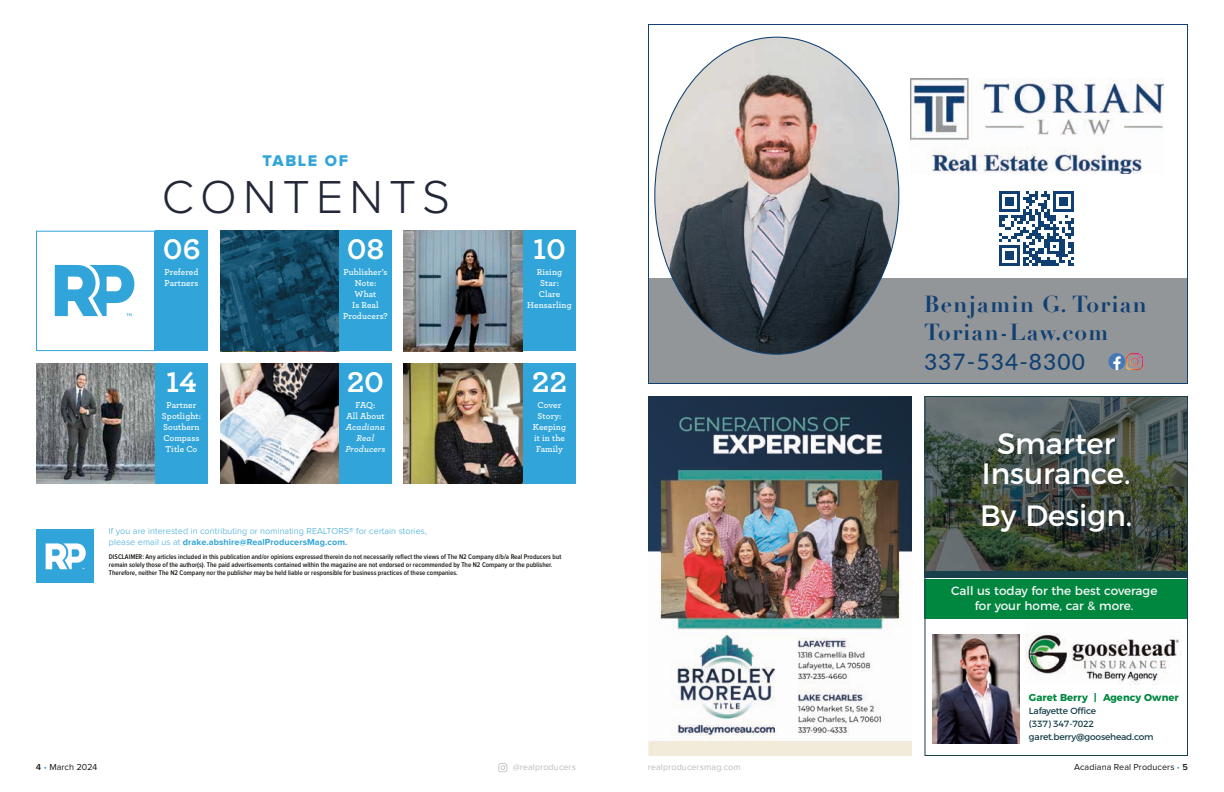
<style>
.page{position:relative;width:1224px;height:792px;background:#fff}
.page>*{position:absolute;margin:0;border:0;box-sizing:border-box;transform-origin:0 0}
.t1{font:300 48px "Proxima Nova";letter-spacing:.13em;color:#232838}
.t2{font:700 30px "Archer Pro";color:#fff}
.t3{font:29.4px/29.8px "Montserrat";color:#fff;text-align:center}
.t4{font:700 22.7px/27.2px "Didot";letter-spacing:.05em;color:#104072}
.t5{font:500 22.7px "Lato";letter-spacing:.05em;color:#104072}
.t6{font:16.1px "Proxima Nova Extrabld";letter-spacing:.1em;color:#31a5d9}
.t7{font:12px/14.4px "Montserrat";color:#f6f6f6;text-align:center}
.t8{font:700 10px "Montserrat";color:#00873f}
.t9{font:600 9px/11px "Archer Pro";letter-spacing:.01em;color:#fff;text-align:center}
.t10{font:300 9px/11px "Proxima Nova";letter-spacing:.01em;color:#31a5d9}
.t11{font:9px/13px "Montserrat";letter-spacing:-.02em;color:#19404b}
.t12{font:9px "Proxima Nova";letter-spacing:.01em;color:#171713}
.t13{font:9px "Proxima Nova";letter-spacing:.01em;color:#bbbcbc}
.t14{font:italic 600 9px/11px "Archer Pro";letter-spacing:.01em;color:#fff;text-align:center}
.t15{font:600 7px/8px "Proxima Nova Cond";color:#171713}
.s1{font-weight:700}
.s2{font-weight:600}
.s3{color:#31a5d9}
</style>
<div class="page">
<svg style="left:498px;top:763px;width:9px;height:9px"></svg>
<svg style="left:648px;top:24px;width:540px;height:360px"></svg>
<svg style="left:999px;top:191px;width:75px;height:75px"></svg>
<svg style="left:1108px;top:353px;width:17px;height:17px"></svg>
<img style="left:1126px;top:354px;width:17px;height:16px">
<img style="left:648px;top:396px;width:264px;height:360px">
<svg style="left:55px;top:265px;width:80px;height:51px"></svg>
<img style="left:924px;top:396px;width:264px;height:360px">
<div style="left:36px;top:529px;width:57px;height:53px;background:#31a5d9"></div>
<svg style="left:46px;top:543px;width:40px;height:26px"></svg>
<div style="left:36px;top:231px;width:119px;height:120px;border:1px solid #31a5d9"></div>
<div style="left:155px;top:231px;width:53px;height:120px;background:#31a5d9"></div>
<img style="left:36px;top:363px;width:119px;height:121px">
<div style="left:155px;top:363px;width:53px;height:121px;background:#31a5d9"></div>
<svg style="left:220px;top:231px;width:119px;height:120px;background:#144a65"></svg>
<div style="left:339px;top:231px;width:53px;height:120px;background:#31a5d9"></div>
<img style="left:220px;top:363px;width:119px;height:121px">
<div style="left:339px;top:363px;width:53px;height:121px;background:#31a5d9"></div>
<img style="left:404px;top:231px;width:119px;height:120px">
<div style="left:523px;top:231px;width:53px;height:120px;background:#31a5d9"></div>
<img style="left:404px;top:363px;width:119px;height:121px">
<div style="left:523px;top:363px;width:53px;height:121px;background:#31a5d9"></div>
<h3 class="t6" style="left:263px;top:153px;width:87px">TABLE OF</h3>
<h1 class="t1" style="left:162px;top:175px;width:290px">CONTENTS</h1>
<h2 class="t2" style="left:163px;top:226px;width:39px">06</h2>
<p class="t9" style="left:165px;top:266px;width:35px;text-align:left">Prefered<br>Partners</p>
<h2 class="t2" style="left:166px;top:358px;width:32px">14</h2>
<p class="t9" style="left:162px;top:399px;width:41px">Partner<br>Spotlight:<br>Southern<br>Compass<br>Title Co</p>
<h2 class="t2" style="left:347px;top:226px;width:39px">08</h2>
<p class="t9" style="left:343px;top:266px;width:46px">Publisher’s<br>Note:<br>What<br>Is Real<br>Producers?</p>
<h2 class="t2" style="left:347px;top:358px;width:39px">20</h2>
<p class="t9" style="left:346px;top:399px;width:40px">FAQ:<br>All About</p>
<p class="t14" style="left:345px;top:421px;width:42px">Acadiana<br>Real<br>Producers</p>
<p class="t10" style="left:109px;top:526px;width:320px">If you are interested in contributing or nominating REALTORS® for certain stories, please email us at <span class="s1">drake.abshire@RealProducersMag.com.</span></p>
<h2 class="t2" style="left:533px;top:226px;width:34px">10</h2>
<p class="t9" style="left:527px;top:266px;width:46px">Rising<br>Star:<br>Clare<br>Hensarling</p>
<h2 class="t2" style="left:532px;top:358px;width:37px">22</h2>
<p class="t9" style="left:533px;top:399px;width:35px">Cover<br>Story:<br>Keeping it in the<br>Family</p>
<p class="t15" style="left:109px;top:553px;width:454px">DISCLAIMER: Any articles included in this publication and/or opinions expressed therein do not necessarily reflect the views of The N2 Company d/b/a Real Producers but remain solely those of the author(s). The paid advertisements contained within the magazine are not endorsed or recommended by The N2 Company or the publisher.<br>Therefore, neither The N2 Company nor the publisher may be held liable or responsible for business practices of these companies.</p>
<h3 class="t4" style="left:924px;top:291px;width:224px">Benjamin G. Torian<br>Torian-Law.com</h3>
<h3 class="t5" style="left:924px;top:345px;width:162px">337-534-8300</h3>
<h3 class="t3" style="left:982px;top:426px;width:150px">Smarter<br>Insurance.</h3>
<h3 class="t3" style="left:980px;top:498px;width:154px">By Design.</h3>
<h3 class="t7" style="left:951px;top:583px;width:208px">Call us today for the best coverage for your home, car &amp; more.</h3>
<h3 class="t8" style="left:1029px;top:690px;width:151px">Garet Berry | Agency Owner</h3>
<p class="t11" style="left:1029px;top:704px;width:126px">Lafayette Office<br>(337) 347-7022 garet.berry@goosehead.com</p>
<p class="t12" style="left:36px;top:762px;width:63px"><span class="s2">4</span> <span class="s3">•</span> March 2024</p>
<p class="t13" style="left:513px;top:762px;width:65px">@realproducers</p>
<p class="t13" style="left:648px;top:762px;width:94px">realproducersmag.com</p>
<p class="t12" style="left:1074px;top:762px;width:115px">Acadiana Real Producers <span class="s3">•</span> <span class="s2">5</span></p>
</div>
